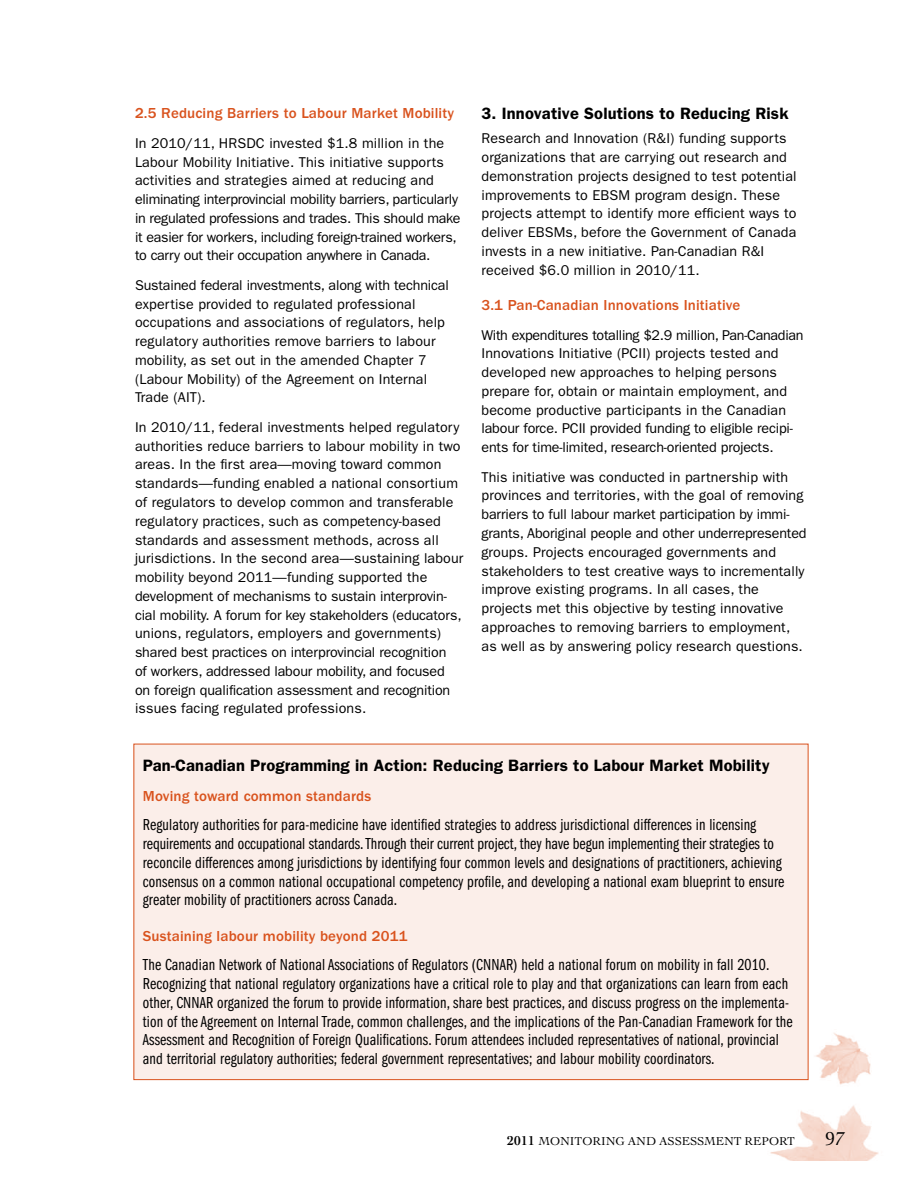
<style>
.page{position:relative;width:918px;height:1188px;background:#fff}
.page>*{position:absolute;margin:0;border:0;box-sizing:border-box;transform-origin:0 0}
.t1{font:19.5px "Cochin";color:#000}
.t2{font:16.5px/18.8px "ITC Franklin Gothic Std Bk Cp";letter-spacing:.01em;color:#000}
.t3{font:600 16.5px "ITC Franklin Gothic Std";letter-spacing:.01em;color:#000}
.t4{font:500 15px "ITC Franklin Gothic Std";letter-spacing:.01em;color:#d9531e}
.t5{font:14.25px/18.8px "ITC Franklin Gothic Std";letter-spacing:.01em;color:#000}
.t6{font:14.25px/18.8px "ITC Franklin Gothic Std";letter-spacing:-.02em;color:#000}
.t7{font:12px "Cochin";color:#000}
.s1{font-weight:700;font-size:13.5px}
</style>
<div class="page">
<img style="left:758px;top:1029px;width:121px;height:132px">
<div style="left:134px;top:744px;width:674px;height:336px;background:#fbeee9"></div>
<p class="t4" style="left:135px;top:105px;width:321px">2.5 Reducing Barriers to Labour Market Mobility</p>
<p class="t6" style="left:135px;top:134px;width:327px">In 2010/11, HRSDC invested $1.8 million in the Labour Mobility Initiative. This initiative supports activities and strategies aimed at reducing and eliminating interprovincial mobility barriers, particularly in regulated professions and trades. This should make it easier for workers, including foreign-trained workers, to carry out their occupation anywhere in Canada.</p>
<p class="t5" style="left:135px;top:276px;width:315px">Sustained federal investments, along with technical expertise provided to regulated professional occupations and associations of regulators, help regulatory authorities remove barriers to labour mobility, as set out in the amended Chapter 7 (Labour Mobility) of the Agreement on Internal Trade (AIT).</p>
<p class="t5" style="left:135px;top:418px;width:330px">In 2010/11, federal investments helped regulatory authorities reduce barriers to labour mobility in two areas. In the first area—moving toward common standards—funding enabled a national consortium of regulators to develop common and transferable regulatory practices, such as competency-based standards and assessment methods, across all jurisdictions. In the second area—sustaining labour mobility beyond 2011—funding supported the development of mechanisms to sustain interprovin&shy;cial mobility. A forum for key stakeholders (educators, unions, regulators, employers and governments) shared best practices on interprovincial recognition<br>of workers, addressed labour mobility, and focused on foreign qualification assessment and recognition issues facing regulated professions.</p>
<p class="t3" style="left:482px;top:104px;width:309px">3. Innovative Solutions to Reducing Risk</p>
<p class="t5" style="left:482px;top:129px;width:317px">Research and Innovation (R&amp;I) funding supports organizations that are carrying out research and demonstration projects designed to test potential improvements to EBSM program design. These projects attempt to identify more efficient ways to deliver EBSMs, before the Government of Canada invests in a new initiative. Pan-Canadian R&amp;I received $6.0 million in 2010/11.</p>
<p class="t4" style="left:482px;top:297px;width:261px">3.1 Pan-Canadian Innovations Initiative</p>
<p class="t5" style="left:482px;top:326px;width:324px">With expenditures totalling $2.9 million, Pan-Canadian Innovations Initiative (PCII) projects tested and developed new approaches to helping persons prepare for, obtain or maintain employment, and become productive participants in the Canadian labour force. PCII provided funding to eligible recipi&shy;ents for time-limited, research-oriented projects.</p>
<p class="t5" style="left:482px;top:468px;width:327px">This initiative was conducted in partnership with provinces and territories, with the goal of removing barriers to full labour market participation by immi&shy;grants, Aboriginal people and other underrepresented groups. Projects encouraged governments and stakeholders to test creative ways to incrementally improve existing programs. In all cases, the projects met this objective by testing innovative approaches to removing barriers to employment, as well as by answering policy research questions.</p>
<p class="t3" style="left:143px;top:755px;width:628px">Pan-Canadian Programming in Action: Reducing Barriers to Labour Market Mobility</p>
<p class="t4" style="left:143px;top:788px;width:230px">Moving toward common standards</p>
<p class="t2" style="left:143px;top:816px;width:643px">Regulatory authorities for para-medicine have identified strategies to address jurisdictional differences in licensing requirements and occupational standards. Through their current project, they have begun implementing their strategies to reconcile differences among jurisdictions by identifying four common levels and designations of practitioners, achieving consensus on a common national occupational competency profile, and developing a national exam blueprint to ensure greater mobility of practitioners across Canada.</p>
<p class="t4" style="left:143px;top:927px;width:266px">Sustaining labour mobility beyond 2011</p>
<p class="t2" style="left:143px;top:956px;width:651px">The Canadian Network of National Associations of Regulators (CNNAR) held a national forum on mobility in fall 2010.<br>Recognizing that national regulatory organizations have a critical role to play and that organizations can learn from each other, CNNAR organized the forum to provide information, share best practices, and discuss progress on the implementa&shy;tion of the Agreement on Internal Trade, common challenges, and the implications of the Pan-Canadian Framework for the Assessment and Recognition of Foreign Qualifications. Forum attendees included representatives of national, provincial and territorial regulatory authorities; federal government representatives; and labour mobility coordinators.</p>
<p class="t7" style="left:507px;top:1134px;width:289px"><span class="s1">2011</span> MONITORING AND ASSESSMENT REPORT</p>
<h1 class="t1" style="left:826px;top:1127px;width:21px">97</h1>
</div>
